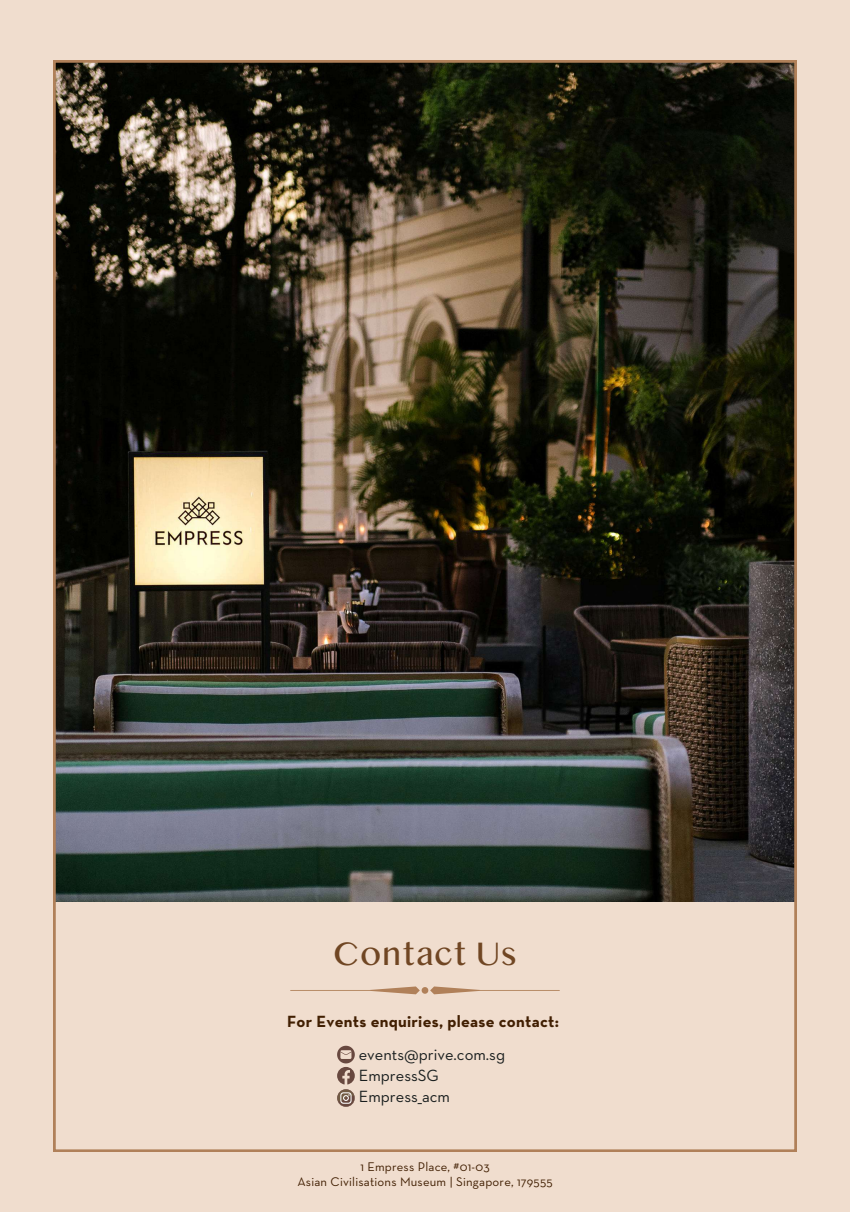
<style>
.page{position:relative;width:850px;height:1212px;background:#f0ddce}
.page>*{position:absolute;margin:0;border:0;box-sizing:border-box;transform-origin:0 0}
.t1{font:34.5px "Oriya MN";color:#704623}
.t2{font:16.5px/21.4px "Neutraface 2 Text";color:#191e1e}
.t3{font:700 16.5px "Neutraface Text";letter-spacing:.015em;color:#411f02}
.t4{font:12.75px/15.8px "Neutraface Text";letter-spacing:.015em;color:#411f02;text-align:center}
</style>
<div class="page">
<img style="left:54px;top:60px;width:742px;height:1091px">
<svg style="left:290px;top:986px;width:270px;height:8px"></svg>
<svg style="left:337px;top:1045px;width:18px;height:61px"></svg>
<h1 class="t1" style="left:333px;top:934px;width:186px">Contact Us</h1>
<p class="t3" style="left:287px;top:1014px;width:273px">For Events enquiries, please contact:</p>
<p class="t2" style="left:359px;top:1044px;width:148px">events@prive.com.sg<br>EmpressSG<br>Empress_acm</p>
<p class="t4" style="left:297px;top:1159px;width:257px">1 Empress Place, #01-03<br>Asian Civilisations Museum | Singapore, 179555</p>
</div>
